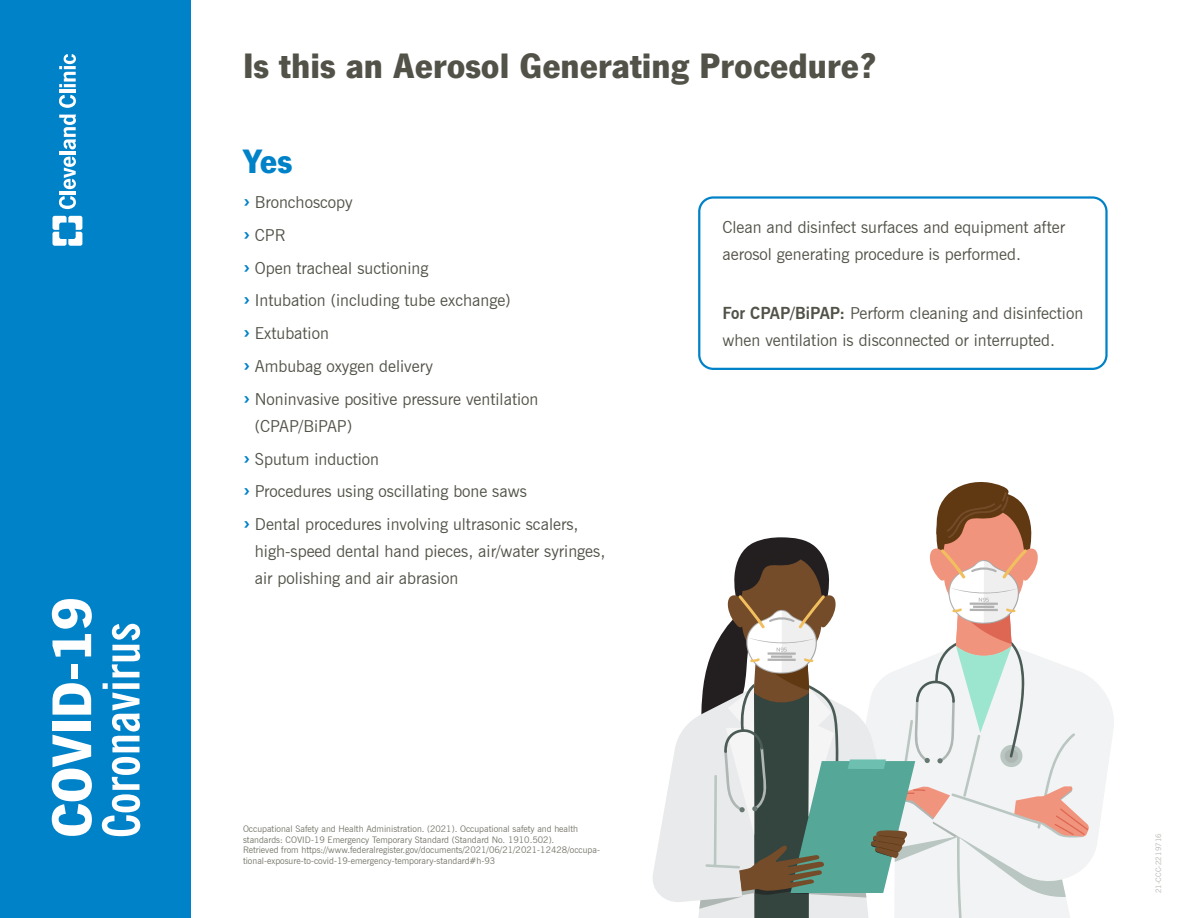
<style>
.page{position:relative;width:1188px;height:918px;background:#fff}
.page>*{position:absolute;margin:0;border:0;box-sizing:border-box;transform-origin:0 0}
.t1{font:900 56.85px "News Gothic LT Std";color:#fff}
.t2{font:700 condensed 50.55px "News Gothic BT";color:#fff}
.t3{font:900 36px "News Gothic LT Std";color:#535249}
.t4{font:900 34.5px "News Gothic LT Std";color:#0082c8}
.t5{font:16.5px/32.8px "News Gothic BT";color:#535249}
.t6{font:9px/10.8px "News Gothic BT";color:#77766c}
.t7{font:7.5px "News Gothic BT";color:#b6b7b1}
.s1{font-weight:700;font-size:21px;color:#0082c8}
.s2{font-weight:700}
</style>
<div class="page">
<div style="left:0;top:0;width:190px;height:918px;background:#0082c8"></div>
<svg style="left:52px;top:216px;width:30px;height:30px"></svg>
<svg style="left:59px;top:196px;width:17px;height:13px"></svg>
<hr style="left:59px;top:191px;width:17px;height:3px;background:#fff">
<svg style="left:64px;top:156px;width:12px;height:33px"></svg>
<hr style="left:59px;top:151px;width:17px;height:3px;background:#fff">
<svg style="left:59px;top:95px;width:17px;height:13px"></svg>
<hr style="left:59px;top:90px;width:17px;height:3px;background:#fff">
<svg style="left:59px;top:54px;width:17px;height:33px"></svg>
<svg style="left:59px;top:114px;width:17px;height:35px"></svg>
<svg style="left:1089px;top:677px;width:25px;height:184px;fill:#f2f3f4"></svg>
<svg style="left:652px;top:482px;width:437px;height:436px"></svg>
<div style="left:698px;top:196px;width:410px;height:174px;border:2px solid #0082c8;border-radius:14px"></div>
<h1 class="t1" style="left:39px;top:838px;width:242px;rotate:-90deg">COVID-19</h1>
<h2 class="t2" style="left:90px;top:838px;width:217px;rotate:-90deg">Coronavirus</h2>
<h3 class="t3" style="left:243px;top:46px;width:635px">Is this an Aerosol Generating Procedure?</h3>
<h3 class="t4" style="left:243px;top:141px;width:51px">Yes</h3>
<p class="t5" style="left:243px;top:186px;width:297px"><span class="s1">›</span> Bronchoscopy<br><span class="s1">›</span> CPR<br><span class="s1">›</span> Open tracheal suctioning<br><span class="s1">›</span> Intubation (including tube exchange)<br><span class="s1">›</span> Extubation<br><span class="s1">›</span> Ambubag oxygen delivery<br><span class="s1">›</span> Noninvasive positive pressure ventilation</p>
<p class="t5" style="left:243px;top:409px;width:337px;text-indent:12px">(CPAP/BiPAP)<br><span class="s1">›</span> Sputum induction<br><span class="s1">›</span> Procedures using oscillating bone saws<br><span class="s1">›</span> Dental procedures involving ultrasonic scalers,</p>
<p class="t5" style="left:255px;top:538px;width:352px;line-height:27px">high-speed dental hand pieces, air/water syringes, air polishing and air abrasion</p>
<p class="t5" style="left:723px;top:214px;width:344px;line-height:27px">Clean and disinfect surfaces and equipment after aerosol generating procedure is performed.</p>
<p class="t5" style="left:723px;top:299px;width:362px;line-height:27px"><span class="s2">For CPAP/BiPAP:</span> Perform cleaning and disinfection when ventilation is disconnected or interrupted.</p>
<p class="t6" style="left:243px;top:823px;width:359px">Occupational Safety and Health Administration. (2021). Occupational safety and health standards: COVID-19 Emergency Temporary Standard (Standard No. 1910.502).<br>Retrieved from https://www.federalregister.gov/documents/2021/06/21/2021-12428/occupa&shy;tional-exposure-to-covid-19-emergency-temporary-standard#h-93</p>
<p class="t7" style="left:1154px;top:893px;width:61px;rotate:-90deg">21-CCC-2219716</p>
</div>
